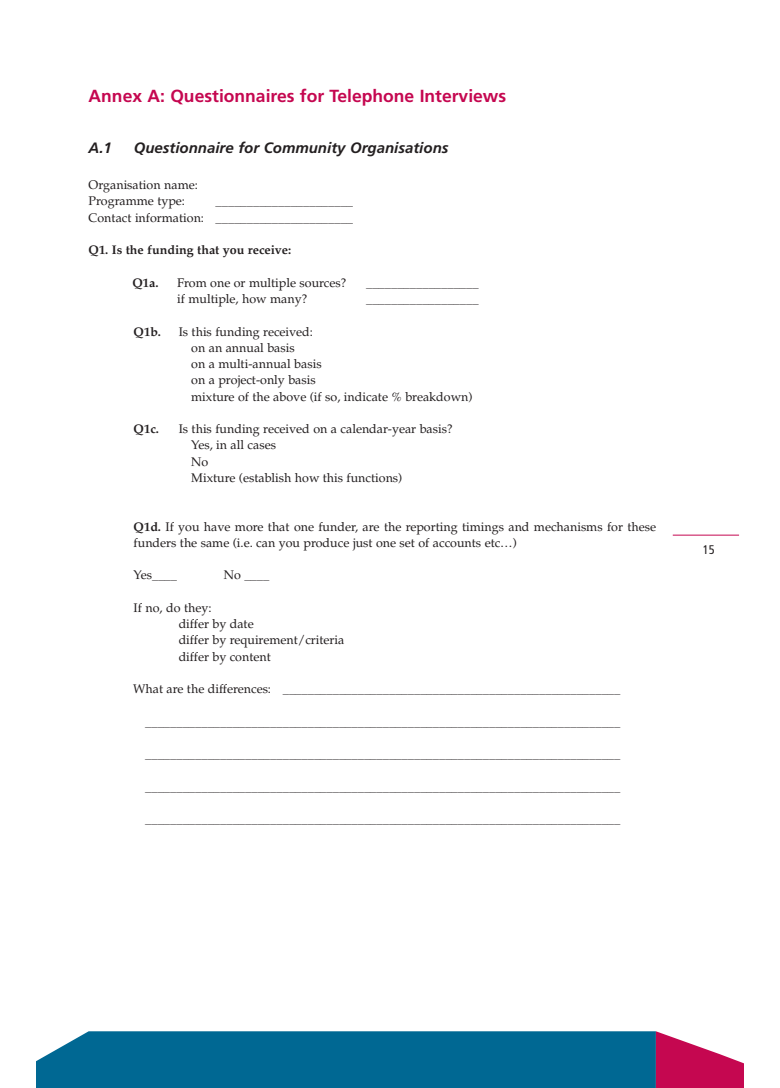
<style>
.page{position:relative;width:780px;height:1088px;background:#fff}
.page>*{position:absolute;margin:0;border:0;box-sizing:border-box;transform-origin:0 0}
.t1{font:700 17.5px "Frutiger";color:#c50750}
.t2{font:italic 700 15px "Frutiger";color:#231f20}
.t3{font:12.5px/16.2px "Palatino";color:#231f20}
.t4{font:700 12.5px "Palatino";color:#231f20}
.t5{font:condensed 12.5px "Frutiger";color:#231f20}
.s1{font-weight:700}
</style>
<div class="page">
<hr style="left:672px;top:535px;width:67px;height:1px;background:#c50750">
<div style="left:36px;top:1031px;width:620px;height:57px;background:#006893"></div>
<svg style="left:656px;top:1031px;width:88px;height:57px"></svg>
<h1 class="t1" style="left:89px;top:89px;width:419px">Annex A: Questionnaires for Telephone Interviews</h1>
<p class="t2" style="left:89px;top:142px;width:25px">A.1</p>
<p class="t2" style="left:134px;top:142px;width:316px">Questionnaire for Community Organisations</p>
<p class="t3" style="left:89px;top:177px;width:111px">Organisation name:<br>Programme type:</p>
<p class="t3" style="left:89px;top:193px;width:266px;text-align:right">______________________<br>Contact information: ______________________</p>
<p class="t4" style="left:89px;top:243px;width:204px">Q1. Is the funding that you receive:</p>
<p class="t4" style="left:132px;top:275px;width:28px">Q1a.</p>
<p class="t3" style="left:177px;top:274px;width:170px">From one or multiple sources?</p>
<p class="t3" style="left:366px;top:274px;width:114px">__________________</p>
<p class="t3" style="left:177px;top:291px;width:131px">if multiple, how many?</p>
<p class="t3" style="left:366px;top:291px;width:114px">__________________</p>
<p class="t4" style="left:134px;top:324px;width:29px">Q1b.</p>
<p class="t3" style="left:191px;top:323px;width:283px;text-indent:-12px">Is this funding received:<br>on an annual basis<br>on a multi-annual basis<br>on a project-only basis<br>mixture of the above (if so, indicate % breakdown)</p>
<p class="t4" style="left:134px;top:421px;width:27px">Q1c.</p>
<p class="t3" style="left:191px;top:421px;width:263px;text-indent:-12px">Is this funding received on a calendar-year basis?<br>Yes, in all cases<br>No<br>Mixture (establish how this functions)</p>
<p class="t3" style="left:134px;top:518px;width:524px"><span class="s1">Q1d.</span> If you have more that one funder, are the reporting timings and mechanisms for these funders the same (i.e. can you produce just one set of accounts etc…)</p>
<p class="t3" style="left:134px;top:567px;width:45px">Yes____</p>
<p class="t3" style="left:224px;top:567px;width:47px">No ____</p>
<p class="t3" style="left:179px;top:599px;width:167px;text-indent:-45px">If no, do they:<br>differ by date<br>differ by requirement/criteria differ by content</p>
<p class="t3" style="left:133px;top:681px;width:489px">What are the differences: ______________________________________________________</p>
<p class="t3" style="left:145px;top:713px;width:476px">____________________________________________________________________________</p>
<p class="t3" style="left:145px;top:746px;width:476px">____________________________________________________________________________</p>
<p class="t3" style="left:145px;top:778px;width:476px">____________________________________________________________________________</p>
<p class="t3" style="left:145px;top:811px;width:476px">____________________________________________________________________________</p>
<p class="t5" style="left:702px;top:544px;width:13px">15</p>
</div>
